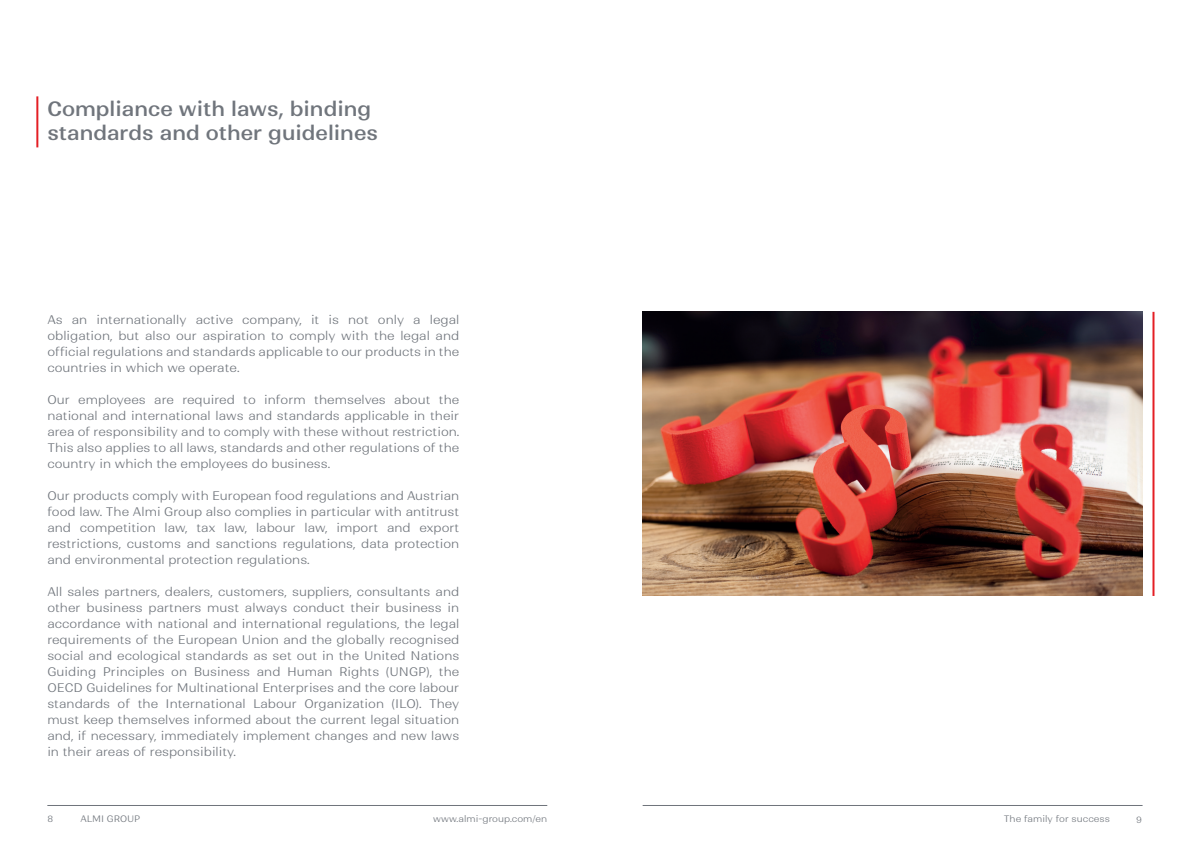
<style>
.page{position:relative;width:1191px;height:842px;background:#fff}
.page>*{position:absolute;margin:0;border:0;box-sizing:border-box;transform-origin:0 0}
.Überschrift{font:500 20px/24px "Ranade";color:#70757c}
.t1{font:300 12px/16px "Ranade";color:#70757c;text-align:justify}
.t2{font:300 9px "Ranade";color:#70757c}
</style>
<div class="page">
<hr style="left:642px;top:805px;width:500px;height:1px;background:#70757c">
<hr style="left:47px;top:805px;width:500px;height:1px;background:#70757c">
<hr style="left:36px;top:96px;width:2px;height:51px;background:#e41f25">
<img style="left:642px;top:312px;width:500px;height:284px">
<hr style="left:1152px;top:312px;width:2px;height:284px;background:#e41f25">
<p class="Überschrift" style="left:47px;top:97px;width:332px">Compliance with laws, binding standards and other guidelines</p>
<p class="t1" style="left:47px;top:311px;width:413px">As an internationally active company, it is not only a legal obligation, but also our aspiration to comply with the legal and official regulations and standards applicable to our products in the countries in which we operate.</p>
<p class="t1" style="left:47px;top:391px;width:413px">Our employees are required to inform themselves about the national and international laws and standards applicable in their area of responsibility and to comply with these without restriction.<br>This also applies to all laws, standards and other regulations of the country in which the employees do business.</p>
<p class="t1" style="left:47px;top:487px;width:413px">Our products comply with European food regulations and Austrian food law. The Almi Group also complies in particular with antitrust and competition law, tax law, labour law, import and export restrictions, customs and sanctions regulations, data protection and environmental protection regulations.</p>
<p class="t1" style="left:47px;top:583px;width:413px">All sales partners, dealers, customers, suppliers, consultants and other business partners must always conduct their business in accordance with national and international regulations, the legal requirements of the European Union and the globally recognised social and ecological standards as set out in the United Nations Guiding Principles on Business and Human Rights (UNGP), the OECD Guidelines for Multinational Enterprises and the core labour standards of the International Labour Organization (ILO). They must keep themselves informed about the current legal situation and, if necessary, immediately implement changes and new laws in their areas of responsibility.</p>
<p class="t2" style="left:47px;top:813px;width:7px">8</p>
<p class="t2" style="left:80px;top:813px;width:62px">ALMI GROUP</p>
<p class="t2" style="left:433px;top:813px;width:116px">www.almi-group.com/en</p>
<p class="t2" style="left:1003px;top:813px;width:108px">The family for success</p>
<p class="t2" style="left:1136px;top:814px;width:7px">9</p>
</div>
